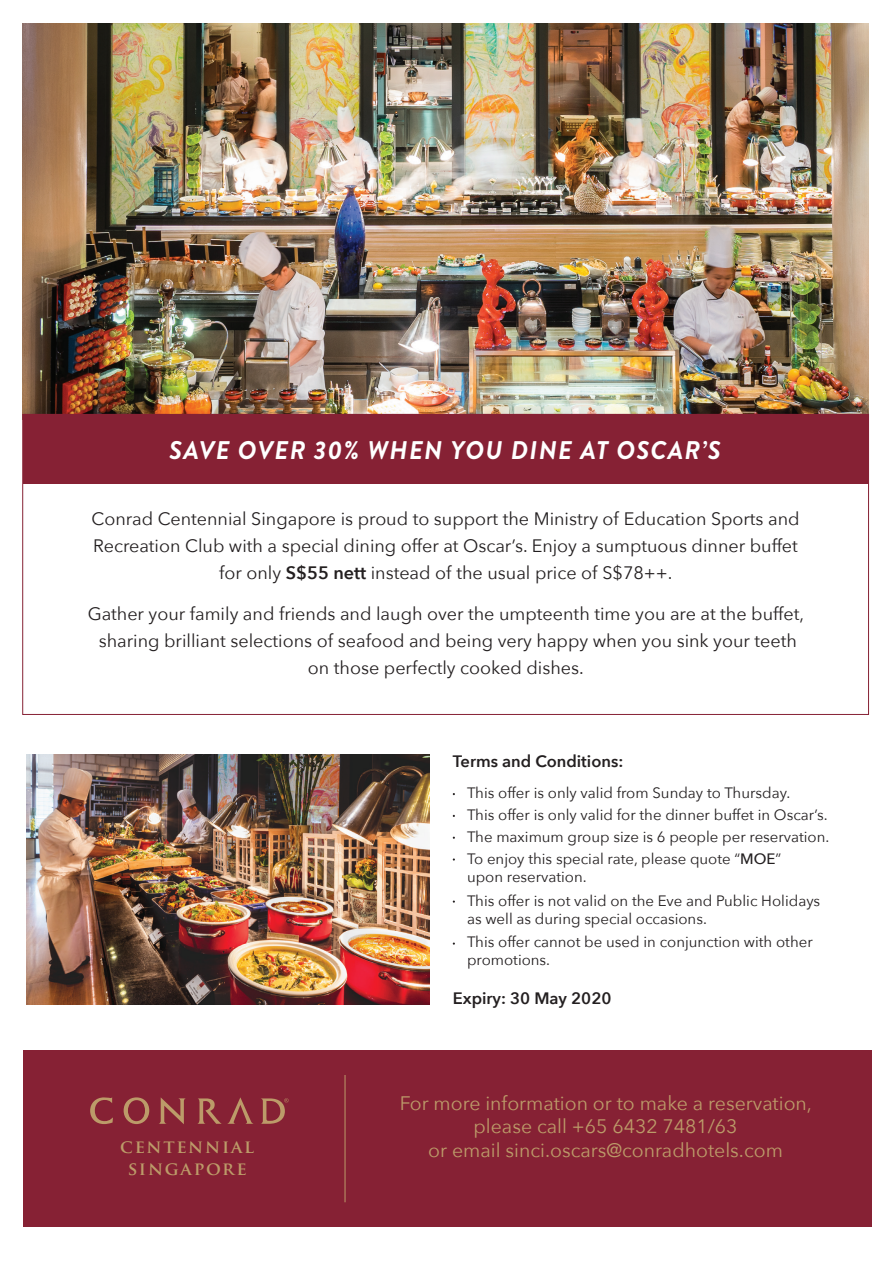
<style>
.page{position:relative;width:893px;height:1263px;background:#fff}
.page>*{position:absolute;margin:0;border:0;box-sizing:border-box;transform-origin:0 0}
.t1{font:italic 700 25.5px "Brandon Grotesque";letter-spacing:.05em;color:#fff}
.t2{font:19.5px/23.4px "Avenir Next";color:#bc9b69;text-align:center}
.t3{font:18px/27px "Avenir Next";color:#231f20;text-align:center}
.t4{font:700 18px "Trajan Pro";letter-spacing:.1em;color:#bc9b69}
.t5{font:600 16.5px "Avenir Next";color:#231f20}
.t6{font:15px/22px "Avenir Next";color:#231f20}
.s1{font-weight:600}
.s2{font-weight:500}
</style>
<div class="page">
<div style="left:23px;top:1050px;width:849px;height:177px;background:#862134"></div>
<img style="left:23px;top:24px;width:845px;height:390px">
<div style="left:23px;top:414px;width:845px;height:70px;background:#862134"></div>
<img style="left:26px;top:755px;width:403px;height:249px">
<svg style="left:90px;top:1097px;width:23px;height:27px"></svg>
<svg style="left:124px;top:1097px;width:25px;height:27px"></svg>
<svg style="left:159px;top:1097px;width:27px;height:27px"></svg>
<svg style="left:197px;top:1097px;width:57px;height:27px"></svg>
<svg style="left:261px;top:1098px;width:28px;height:26px"></svg>
<hr style="left:345px;top:1075px;width:1px;height:127px;background:#bc9b69">
<h1 class="t1" style="left:169px;top:432px;width:553px">SAVE OVER 30% WHEN YOU DINE AT OSCAR’S</h1>
<p class="t3" style="left:92px;top:505px;width:709px">Conrad Centennial Singapore is proud to support the Ministry of Education Sports and<br>Recreation Club with a special dining offer at Oscar’s. Enjoy a sumptuous dinner buffet for only <span class="s1">S$55 nett</span> instead of the usual price of S$78++.</p>
<p class="t3" style="left:88px;top:599px;width:718px">Gather your family and friends and laugh over the umpteenth time you are at the buffet, sharing brilliant selections of seafood and being very happy when you sink your teeth on those perfectly cooked dishes.</p>
<p class="t5" style="left:453px;top:747px;width:172px">Terms and Conditions:</p>
<p class="t6" style="left:467px;top:781px;width:364px">This offer is only valid from Sunday to Thursday.<br>This offer is only valid for the dinner buffet in Oscar’s.<br>The maximum group size is 6 people per reservation.<br>To enjoy this special rate, please quote “<span class="s2">MOE</span>”</p>
<p class="t6" style="left:467px;top:864px;width:355px;line-height:23.7px">upon reservation.<br>This offer is not valid on the Eve and Public Holidays</p>
<p class="t6" style="left:467px;top:907px;width:347px;line-height:23px">as well as during special occasions.<br>This offer cannot be used in conjunction with other</p>
<p class="t6" style="left:467px;top:948px;width:85px">promotions.</p>
<p class="t5" style="left:453px;top:984px;width:160px">Expiry: 30 May 2020</p>
<p class="t2" style="left:400px;top:1090px;width:414px">For more information or to make a reservation, please call +65 6432 7481/63</p>
<p class="t4" style="left:120px;top:1135px;width:135px">CENTENNIAL</p>
<p class="t2" style="left:428px;top:1137px;width:356px">or email sinci.oscars@conradhotels.com</p>
<p class="t4" style="left:128px;top:1157px;width:120px">SINGAPORE</p>
</div>
